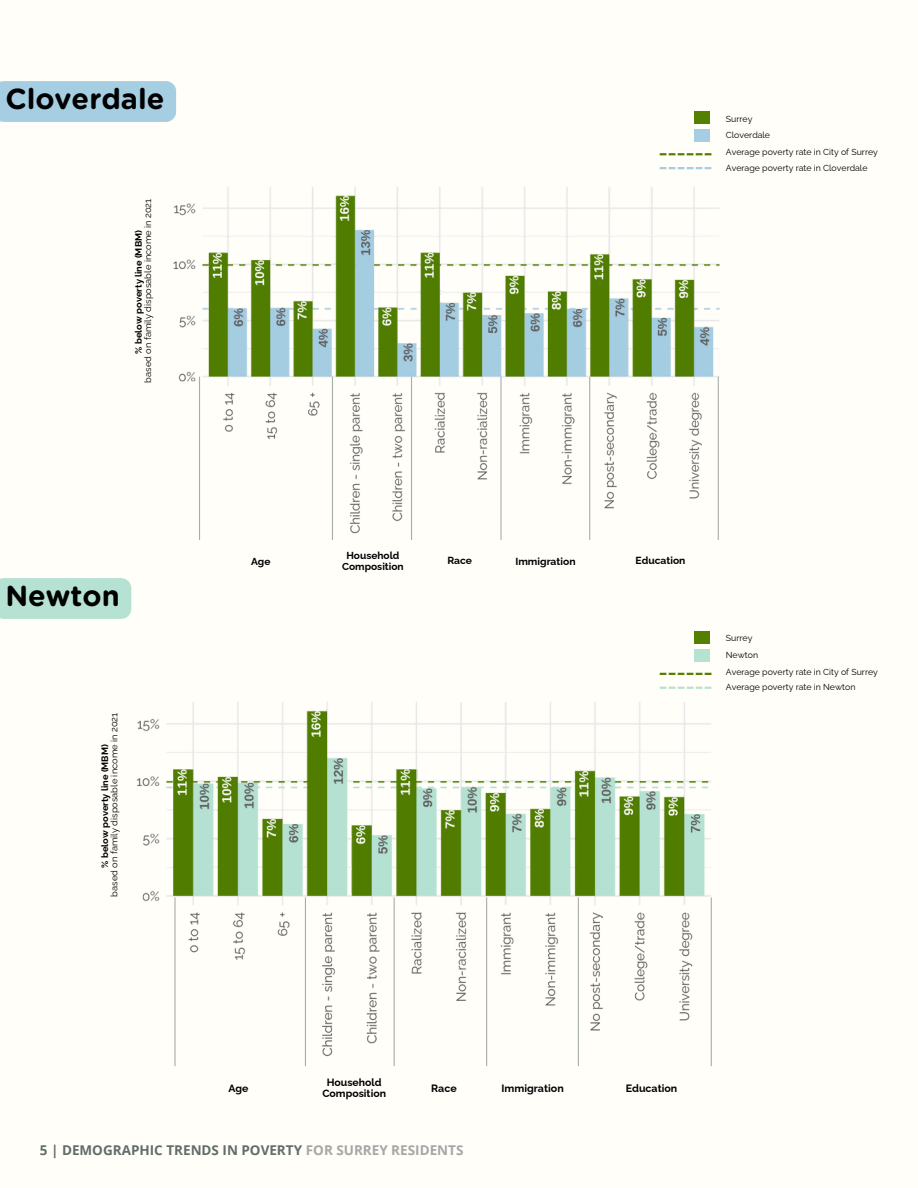
<style>
.page{position:relative;width:918px;height:1188px;background:#fffef9}
.page>*{position:absolute;margin:0;border:0;box-sizing:border-box;transform-origin:0 0}
.t1{font:700 28.95px "Gotham Rounded";color:#000}
.t2{font:700 13.5px "Open Sans";color:#616d69}
.t3{font:700 10.65px "Raleway";color:#000}
.t4{font:700 10.5px/10.5px "Raleway";color:#000;text-align:center}
.t5{font:700 10.35px "Raleway";color:#000}
.t6{font:700 10.2px/10.2px "Raleway";color:#000;text-align:center}
.t7{font:9.3px "Raleway";color:#000}
.t8{font:700 9.3px "Raleway";color:#000}
.t9{font:8.85px "Raleway";color:#000}
.s1{color:#a6a6a6}
</style>
<div class="page">
<img style="left:173px;top:187px;width:547px;height:353px">
<hr style="left:332px;top:377px;width:1px;height:163px;background:#616d69">
<hr style="left:199px;top:377px;width:1px;height:163px;background:#616d69">
<hr style="left:411px;top:377px;width:1px;height:163px;background:#616d69">
<hr style="left:500px;top:377px;width:2px;height:163px;background:#616d69">
<hr style="left:589px;top:377px;width:1px;height:163px;background:#616d69">
<hr style="left:718px;top:377px;width:1px;height:163px;background:#616d69">
<img style="left:136px;top:702px;width:575px;height:364px">
<hr style="left:305px;top:897px;width:1px;height:169px;background:#616d69">
<hr style="left:174px;top:897px;width:2px;height:169px;background:#616d69">
<hr style="left:394px;top:897px;width:1px;height:169px;background:#616d69">
<hr style="left:486px;top:897px;width:1px;height:169px;background:#616d69">
<hr style="left:578px;top:897px;width:1px;height:169px;background:#616d69">
<hr style="left:711px;top:897px;width:1px;height:169px;background:#616d69">
<svg style="left:660px;top:153px;width:51px;height:2px"></svg>
<svg style="left:660px;top:167px;width:51px;height:2px"></svg>
<div style="left:694px;top:111px;width:16px;height:13px;background:#548000"></div>
<div style="left:694px;top:129px;width:16px;height:13px;background:#a6cee3"></div>
<svg style="left:660px;top:673px;width:51px;height:2px"></svg>
<svg style="left:660px;top:687px;width:51px;height:2px"></svg>
<div style="left:694px;top:631px;width:16px;height:13px;background:#548000"></div>
<div style="left:694px;top:649px;width:16px;height:13px;background:#b6e2d3"></div>
<div style="left:0;top:81px;width:176px;height:41px;background:#a6cee3"></div>
<div style="left:0;top:578px;width:131px;height:41px;background:#b6e2d3"></div>
<h1 class="t1" style="left:5px;top:86px;width:161px">Cloverdale</h1>
<h3 class="t7" style="left:142px;top:383px;width:185px;rotate:-90deg">based on family disposable income in 2021</h3>
<h3 class="t8" style="left:133px;top:354px;width:125px;rotate:-90deg">% below poverty line (MBM)</h3>
<p class="t1" style="left:5px;top:583px;width:116px">Newton</p>
<h3 class="t7" style="left:109px;top:897px;width:185px;rotate:-90deg">based on family disposable income in 2021</h3>
<h3 class="t8" style="left:99px;top:868px;width:125px;rotate:-90deg">% below poverty line (MBM)</h3>
<p class="t9" style="left:726px;top:113px;width:28px">Surrey</p>
<p class="t9" style="left:726px;top:130px;width:46px">Cloverdale</p>
<p class="t9" style="left:726px;top:147px;width:154px">Average poverty rate in City of Surrey</p>
<p class="t9" style="left:726px;top:162px;width:143px">Average poverty rate in Cloverdale</p>
<h3 class="t6" style="left:342px;top:551px;width:63px">Household<br>Composition</h3>
<h3 class="t5" style="left:515px;top:555px;width:62px">Immigration</h3>
<p class="t6" style="left:251px;top:556px;width:21px">Age</p>
<p class="t5" style="left:447px;top:555px;width:26px">Race</p>
<h3 class="t5" style="left:636px;top:555px;width:51px">Education</h3>
<p class="t9" style="left:726px;top:633px;width:28px">Surrey</p>
<h2 class="t9" style="left:726px;top:650px;width:34px">Newton</h2>
<p class="t9" style="left:726px;top:666px;width:154px">Average poverty rate in City of Surrey</p>
<p class="t9" style="left:726px;top:682px;width:131px">Average poverty rate in Newton</p>
<h3 class="t4" style="left:322px;top:1077px;width:65px">Household<br>Composition</h3>
<h3 class="t3" style="left:502px;top:1082px;width:64px">Immigration</h3>
<p class="t4" style="left:228px;top:1083px;width:22px">Age</p>
<p class="t3" style="left:431px;top:1082px;width:27px">Race</p>
<h3 class="t3" style="left:626px;top:1082px;width:53px">Education</h3>
<p class="t2" style="left:40px;top:1141px;width:425px">5 | DEMOGRAPHIC TRENDS IN POVERTY <span class="s1">FOR SURREY RESIDENTS</span></p>
</div>
